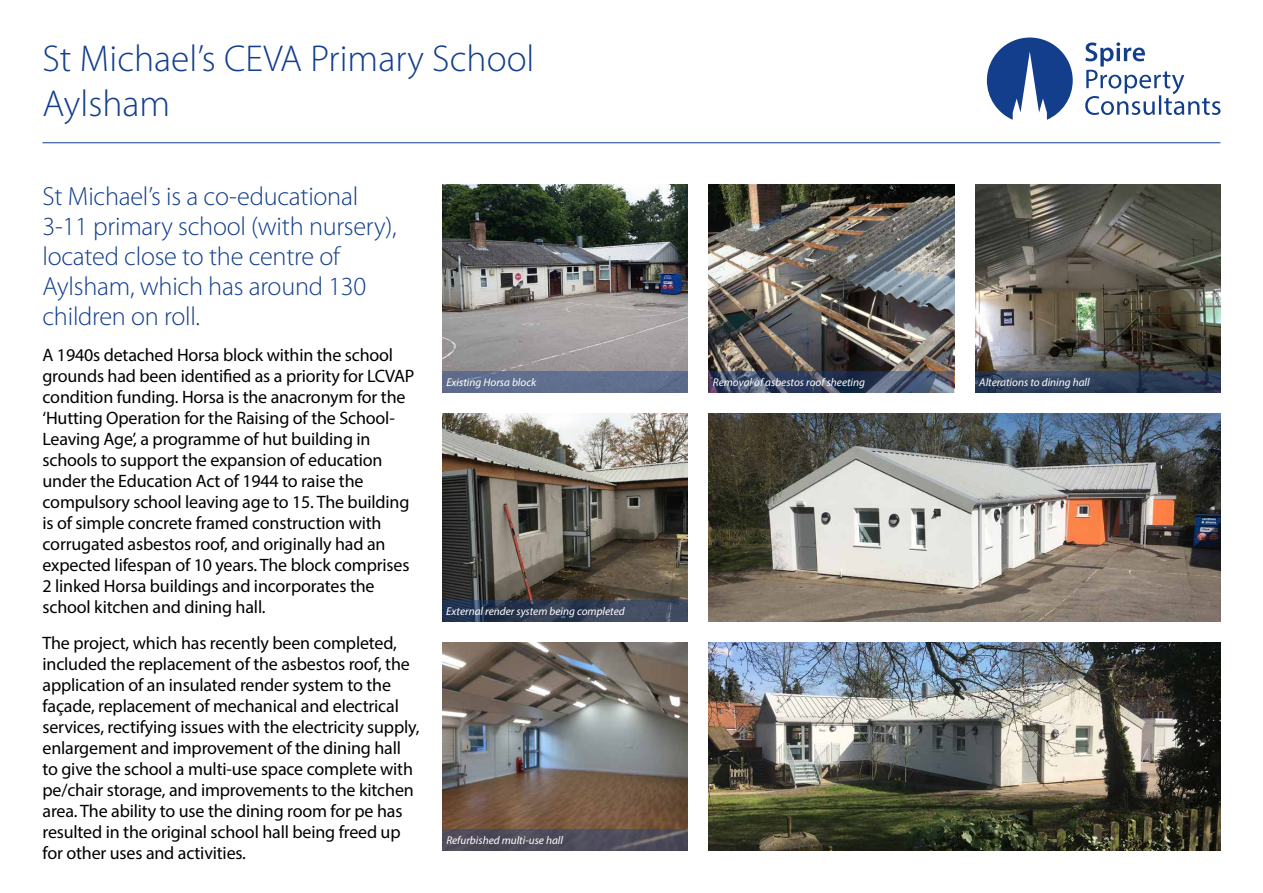
<style>
.page{position:relative;width:1263px;height:893px;background:#fff}
.page>*{position:absolute;margin:0;border:0;box-sizing:border-box;transform-origin:0 0}
.t1{font:300 37.5px/45px "Myriad Pro";color:#123e8c}
.t2{font:300 26.25px/30px "Myriad Pro";letter-spacing:-.01em;color:#123e8c}
.t3{font:18px/21px "Myriad Pro";letter-spacing:-.01em;color:#000}
.t4{font:italic 11.25px "Myriad Pro";color:#fff}
</style>
<div class="page">
<svg style="left:987px;top:38px;width:86px;height:82px"></svg>
<svg style="left:1085px;top:42px;width:135px;height:73px"></svg>
<hr style="left:43px;top:142px;width:1177px;height:1px;background:#123e8c">
<img style="left:442px;top:185px;width:245px;height:186px">
<div style="left:442px;top:371px;width:245px;height:22px;background:#616e8f"></div>
<img style="left:709px;top:414px;width:511px;height:207px">
<img style="left:442px;top:414px;width:245px;height:186px">
<img style="left:709px;top:185px;width:245px;height:186px">
<img style="left:975px;top:185px;width:245px;height:186px">
<svg style="left:709px;top:371px;width:245px;height:22px;background:#404c67"></svg>
<svg style="left:442px;top:600px;width:245px;height:21px;background:#333f57"></svg>
<svg style="left:975px;top:371px;width:245px;height:22px;background:#2e3f59"></svg>
<img style="left:442px;top:643px;width:245px;height:186px">
<svg style="left:442px;top:829px;width:245px;height:21px;background:#4f4c5b"></svg>
<img style="left:709px;top:643px;width:511px;height:207px">
<h1 class="t1" style="left:43px;top:35px;width:493px">St Michael’s CEVA Primary School<br>Aylsham</h1>
<h2 class="t2" style="left:43px;top:181px;width:356px">St Michael’s is a co-educational<br>3-11 primary school (with nursery), located close to the centre of<br>Aylsham, which has around 130 children on roll.</h2>
<p class="t3" style="left:43px;top:344px;width:373px">A 1940s detached Horsa block within the school grounds had been identified as a priority for LCVAP condition funding. Horsa is the anacronym for the ‘Hutting Operation for the Raising of the School-Leaving Age’, a programme of hut building in schools to support the expansion of education under the Education Act of 1944 to raise the compulsory school leaving age to 15. The building is of simple concrete framed construction with corrugated asbestos roof, and originally had an expected lifespan of 10 years. The block comprises 2 linked Horsa buildings and incorporates the school kitchen and dining hall.</p>
<p class="t3" style="left:43px;top:632px;width:378px">The project, which has recently been completed, included the replacement of the asbestos roof, the application of an insulated render system to the façade, replacement of mechanical and electrical services, rectifying issues with the electricity supply, enlargement and improvement of the dining hall to give the school a multi-use space complete with pe/chair storage, and improvements to the kitchen area. The ability to use the dining room for pe has resulted in the original school hall being freed up for other uses and activities.</p>
<p class="t4" style="left:446px;top:375px;width:91px">Existing Horsa block</p>
<p class="t4" style="left:713px;top:375px;width:154px">Removal of asbestos roof sheeting</p>
<p class="t4" style="left:446px;top:604px;width:180px">External render system being completed</p>
<p class="t4" style="left:446px;top:833px;width:118px">Refurbished multi-use hall</p>
<p class="t4" style="left:979px;top:375px;width:112px">Alterations to dining hall</p>
</div>
